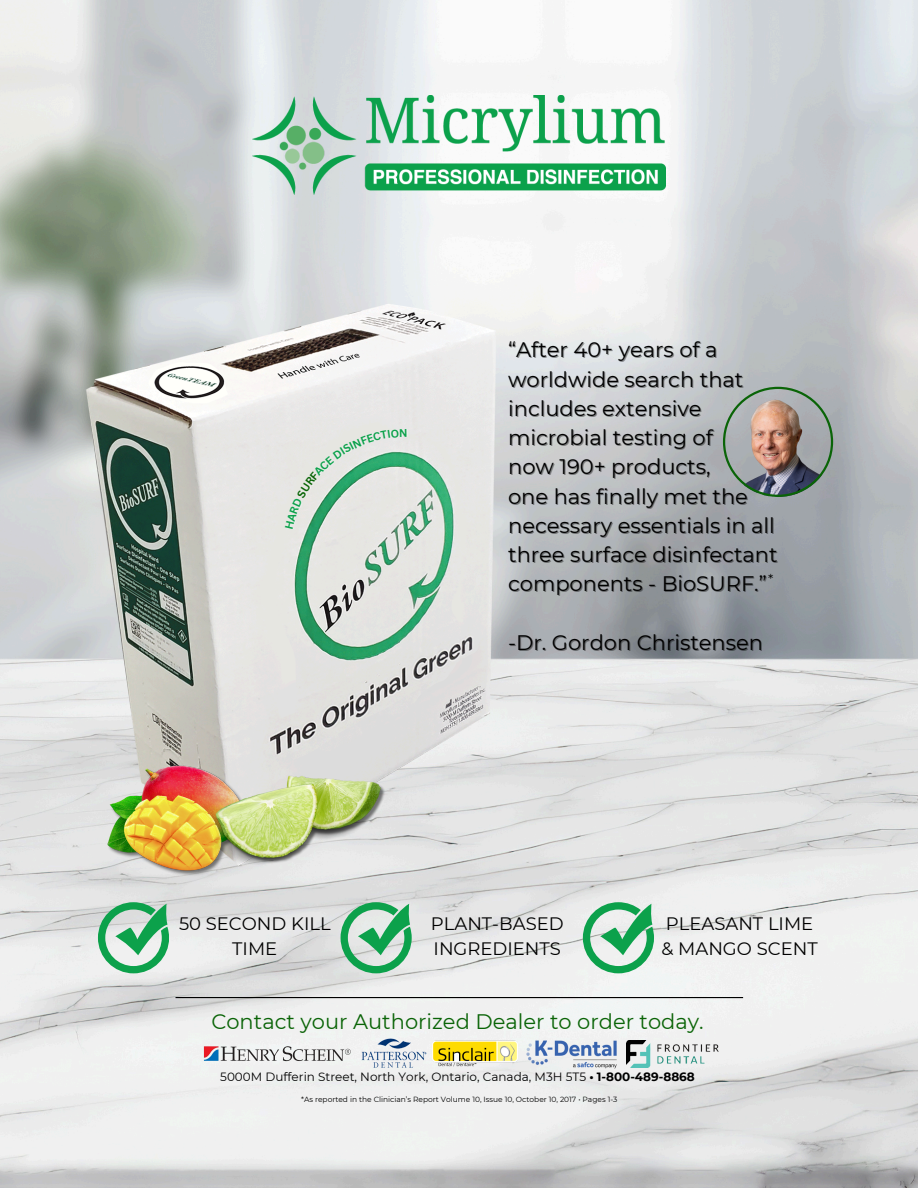
<style>
.page{position:relative;width:918px;height:1188px;background:#fff}
.page>*{position:absolute;margin:0;border:0;box-sizing:border-box;transform-origin:0 0}
.t1{font:21px "Montserrat";color:#000}
.t2{font:21px "Montserrat";color:#0a6407}
.t3{font:18px/24.8px "Montserrat";color:#000}
.t4{font:13.5px "Montserrat";color:#000}
.t5{font:12px "Montserrat";color:#000}
.t6{font:7.5px "Montserrat";color:#000}
.s1{font-weight:700}
</style>
<div class="page">
<img style="left:0;top:0;width:918px;height:1188px">
<img style="left:66px;top:275px;width:464px;height:612px">
<img style="left:105px;top:765px;width:147px;height:112px">
<img style="left:206px;top:775px;width:184px;height:97px">
<img style="left:723px;top:387px;width:110px;height:110px">
<img style="left:253px;top:95px;width:413px;height:99px">
<svg style="left:98px;top:902px;width:71px;height:71px"></svg>
<svg style="left:341px;top:902px;width:70px;height:71px;background:#85c6a1"></svg>
<svg style="left:583px;top:902px;width:71px;height:71px"></svg>
<hr style="left:176px;top:997px;width:567px;height:1px;background:#000">
<img style="left:199px;top:1042px;width:157px;height:24px">
<img style="left:360px;top:1035px;width:68px;height:38px">
<img style="left:432px;top:1036px;width:86px;height:36px">
<img style="left:626px;top:1041px;width:93px;height:27px">
<img style="left:522px;top:1040px;width:100px;height:28px">
<svg style="left:285px;top:429px;width:123px;height:100px;background:#cedcd2"></svg>
<p class="t1" style="left:508px;top:337px;width:211px">“After 40+ years of a</p>
<p class="t1" style="left:508px;top:366px;width:237px">worldwide search that</p>
<h3 class="t1" style="left:508px;top:396px;width:195px">includes extensive</h3>
<p class="t1" style="left:508px;top:425px;width:206px">microbial testing of</p>
<h1 class="t1" style="left:508px;top:454px;width:204px">now 190+ products,</h1>
<p class="t1" style="left:508px;top:483px;width:241px">one has finally met the</p>
<p class="t1" style="left:508px;top:513px;width:268px">necessary essentials in all</p>
<h2 class="t1" style="left:508px;top:542px;width:271px">three surface disinfectant</h2>
<p class="t1" style="left:508px;top:571px;width:260px">components - BioSURF.”</p>
<p class="t1" style="left:508px;top:630px;width:256px">-Dr. Gordon Christensen</p>
<p class="t4" style="left:768px;top:571px;width:7px">*</p>
<h1 class="t3" style="left:179px;top:911px;width:153px;text-align:center">50 SECOND KILL<br>TIME</h1>
<p class="t3" style="left:431px;top:911px;width:134px">PLANT-BASED<br>INGREDIENTS</p>
<p class="t3" style="left:661px;top:911px;width:158px">PLEASANT LIME &amp; MANGO SCENT</p>
<h2 class="t2" style="left:211px;top:1009px;width:494px">Contact your Authorized Dealer to order today.</h2>
<p class="t5" style="left:220px;top:1069px;width:476px">5000M Dufferin Street, North York, Ontario, Canada, M3H 5T5 <span class="s1">• 1-800-489-8868</span></p>
<p class="t6" style="left:301px;top:1095px;width:318px">*As reported in the Clinician’s Report Volume 10, Issue 10, October 10, 2017 • Pages 1-3</p>
</div>
